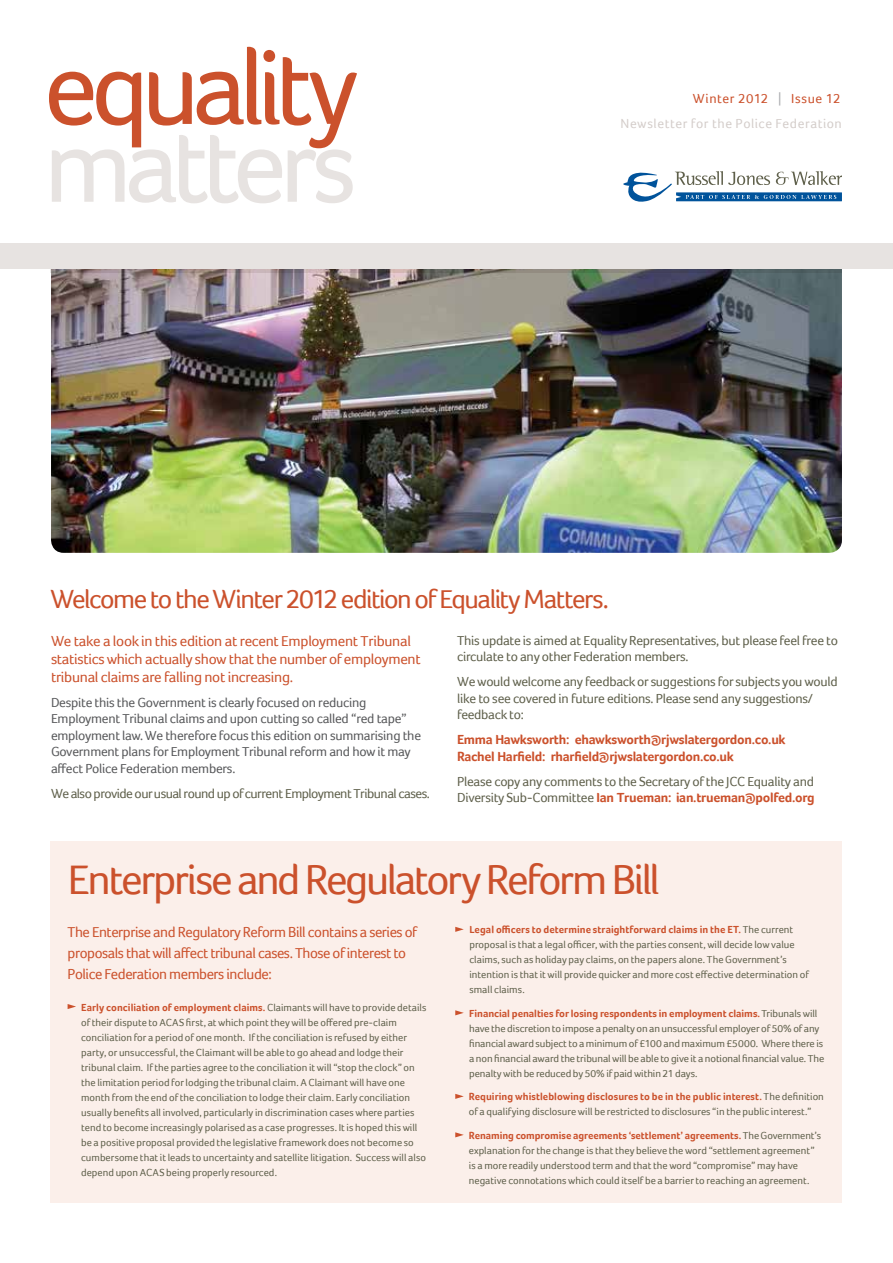
<style>
.page{position:relative;width:893px;height:1263px;background:#fff}
.page>*{position:absolute;margin:0;border:0;box-sizing:border-box;transform-origin:0 0}
.t1{font:108.6px "Foco";letter-spacing:-.07em;color:#cb512c}
.t2{font:108.6px "Foco";letter-spacing:-.075em;color:#e7e3e1}
.t3{font:43.2px "Foco";letter-spacing:-.055em;color:#cb512c}
.t4{font:27px "Foco";letter-spacing:-.055em;color:#cb512c}
.t5{font:15px/18px "Foco";letter-spacing:-.03em;color:#cb512c}
.t6{font:13.5px/16.5px "Foco";letter-spacing:-.02em;color:#5f604b}
.t7{font:13.5px/16.5px "Foco";letter-spacing:-.02em;color:#58595b}
.t8{font:700 13.5px/16.5px "Foco";letter-spacing:-.02em;color:#cb512c}
.t9{font:13.5px "Foco";letter-spacing:-.04em;color:#5f604b}
.t10{font:13.5px "Foco";letter-spacing:.04em;color:#d4cdca}
.t11{font:13.5px "Foco";letter-spacing:.04em;color:#cb512c}
.t12{font:10.5px/15px "Foco";color:#5f604b}
.s1{color:#a7a9ac}
.s2{font-weight:700;color:#cb512c}
</style>
<div class="page">
<img style="left:51px;top:272px;width:791px;height:281px">
<svg style="left:623px;top:171px;width:219px;height:31px"></svg>
<svg style="left:51px;top:269px;width:791px;height:3px;background:#77716e"></svg>
<div style="left:0;top:243px;width:893px;height:26px;background:#e7e3e1"></div>
<div style="left:51px;top:841px;width:791px;height:361px;background:#fbefea"></div>
<svg style="left:68px;top:1004px;width:8px;height:5px"></svg>
<svg style="left:455px;top:927px;width:9px;height:5px"></svg>
<svg style="left:455px;top:1010px;width:9px;height:5px"></svg>
<svg style="left:455px;top:1094px;width:9px;height:5px"></svg>
<svg style="left:455px;top:1132px;width:9px;height:5px"></svg>
<h1 class="t1" style="left:44px;top:25px;width:316px">equality</h1>
<h1 class="t2" style="left:44px;top:102px;width:315px">matters</h1>
<p class="t11" style="left:693px;top:90px;width:149px">Winter 2012 <span class="s1">|</span> Issue 12</p>
<p class="t10" style="left:620px;top:115px;width:223px">Newsletter for the Police Federation</p>
<h3 class="t4" style="left:51px;top:583px;width:560px">Welcome to the Winter 2012 edition of Equality Matters.</h3>
<h3 class="t5" style="left:51px;top:631px;width:371px">We take a look in this edition at recent Employment Tribunal statistics which actually show that the number of employment tribunal claims are falling not increasing.</h3>
<p class="t7" style="left:51px;top:694px;width:372px">Despite this the Government is clearly focused on reducing Employment Tribunal claims and upon cutting so called “red tape” employment law. We therefore focus this edition on summarising the Government plans for Employment Tribunal reform and how it may affect Police Federation members.</p>
<p class="t9" style="left:51px;top:785px;width:380px">We also provide our usual round up of current Employment Tribunal cases.</p>
<p class="t6" style="left:457px;top:632px;width:382px">This update is aimed at Equality Representatives, but please feel free to circulate to any other Federation members.</p>
<p class="t6" style="left:457px;top:673px;width:382px">We would welcome any feedback or suggestions for subjects you would like to see covered in future editions. Please send any suggestions/ feedback to:</p>
<p class="t8" style="left:457px;top:731px;width:330px">Emma Hawksworth: ehawksworth@rjwslatergordon.co.uk<br>Rachel Harfield: rharfield@rjwslatergordon.co.uk</p>
<p class="t6" style="left:457px;top:773px;width:359px">Please copy any comments to the Secretary of the JCC Equality and<br>Diversity Sub-Committee <span class="s2">Ian Trueman: ian.trueman@polfed.org</span></p>
<h2 class="t3" style="left:68px;top:854px;width:594px">Enterprise and Regulatory Reform Bill</h2>
<h3 class="t5" style="left:68px;top:921px;width:351px;line-height:21px">The Enterprise and Regulatory Reform Bill contains a series of proposals that will affect tribunal cases. Those of interest to<br>Police Federation members include:</h3>
<p class="t12" style="left:81px;top:999px;width:347px"><span class="s2">Early conciliation of employment claims.</span> Claimants will have to provide details of their dispute to ACAS first, at which point they will be offered pre-claim conciliation for a period of one month. If the conciliation is refused by either party, or unsuccessful, the Claimant will be able to go ahead and lodge their tribunal claim. If the parties agree to the conciliation it will “stop the clock” on the limitation period for lodging the tribunal claim. A Claimant will have one month from the end of the conciliation to lodge their claim. Early conciliation usually benefits all involved, particularly in discrimination cases where parties tend to become increasingly polarised as a case progresses. It is hoped this will be a positive proposal provided the legislative framework does not become so cumbersome that it leads to uncertainty and satellite litigation. Success will also depend upon ACAS being properly resourced.</p>
<p class="t12" style="left:469px;top:922px;width:341px"><span class="s2">Legal officers to determine straightforward claims in the ET.</span> The current proposal is that a legal officer, with the parties consent, will decide low value claims, such as holiday pay claims, on the papers alone. The Government’s intention is that it will provide quicker and more cost effective determination of small claims.</p>
<p class="t12" style="left:469px;top:1006px;width:357px"><span class="s2">Financial penalties for losing respondents in employment claims.</span> Tribunals will have the discretion to impose a penalty on an unsuccessful employer of 50% of any financial award subject to a minimum of £100 and maximum £5000. Where there is a non financial award the tribunal will be able to give it a notional financial value. The penalty with be reduced by 50% if paid within 21 days.</p>
<p class="t12" style="left:469px;top:1089px;width:357px"><span class="s2">Requiring whistleblowing disclosures to be in the public interest.</span> The definition of a qualifying disclosure will be restricted to disclosures “in the public interest.”</p>
<p class="t12" style="left:469px;top:1128px;width:354px"><span class="s2">Renaming compromise agreements ‘settlement’ agreements.</span> The Government’s explanation for the change is that they believe the word “settlement agreement” is a more readily understood term and that the word “compromise” may have negative connotations which could itself be a barrier to reaching an agreement.</p>
</div>
